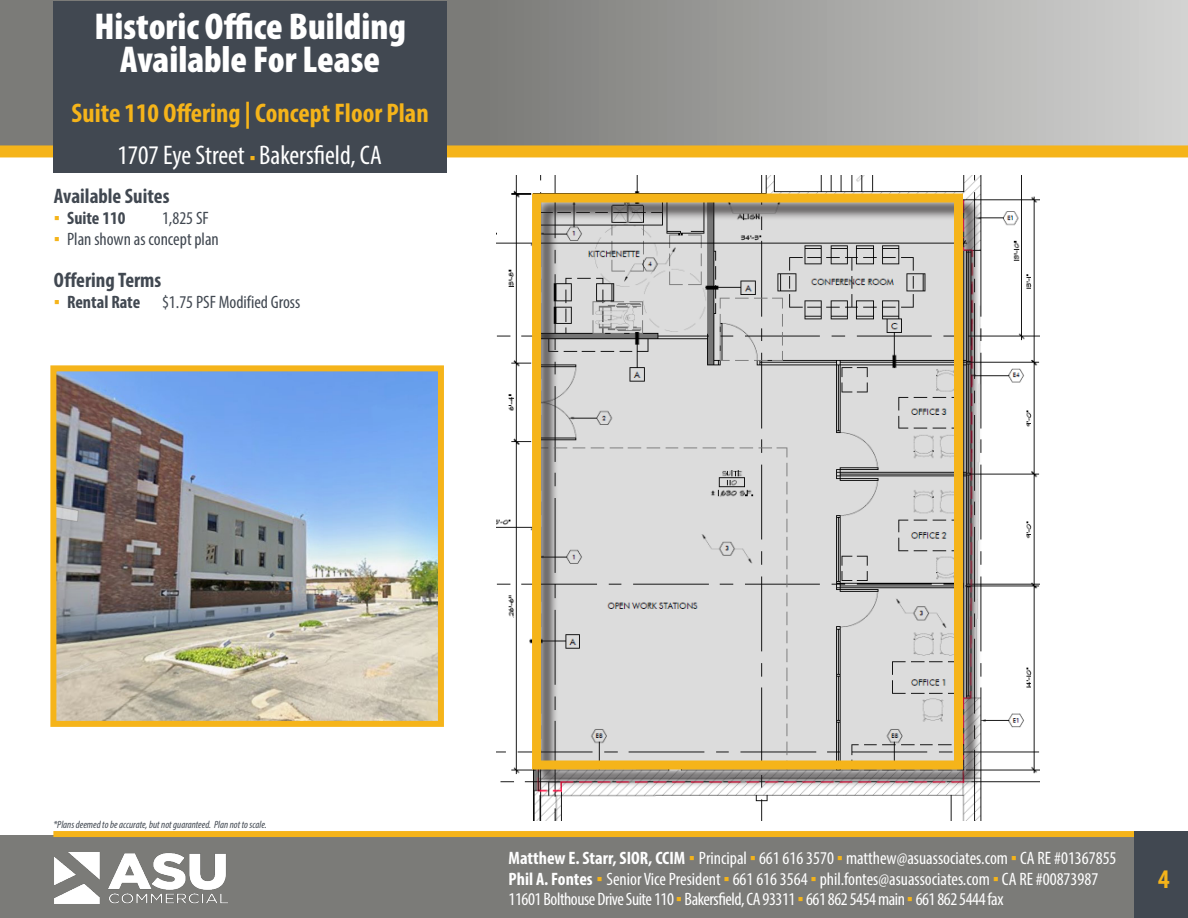
<style>
.page{position:relative;width:1188px;height:918px;background:#fff}
.page>*{position:absolute;margin:0;border:0;box-sizing:border-box;transform-origin:0 0}
.t1{font:900 condensed 37.5px "Myriad Pro";color:#fff}
.t2{font:700 condensed 27px "Myriad Pro";color:#f5b41a}
.t3{font:condensed 27px "Myriad Pro";color:#fff}
.t4{font:700 condensed 21px "Myriad Pro";color:#414851}
.t5{font:condensed 18px "Myriad Pro";color:#fff}
.t6{font:condensed 18px "Myriad Pro";letter-spacing:-.025em;color:#fff}
.t7{font:condensed 18px "Myriad Pro";color:#414851}
.t8{font:700 condensed 18px "Myriad Pro";color:#414851}
.t9{font:italic condensed 10.5px "Myriad Pro";color:#414851}
.s1{font-family:"Impact";font-stretch:normal;font-size:18px;color:#f5b41a}
.s2{font-family:"Impact";font-weight:400;font-stretch:normal;color:#f5b41a}
.s3{font-family:"Impact";font-stretch:normal;color:#f5b41a}
.s4{font-weight:700}
</style>
<div class="page">
<img style="left:57px;top:372px;width:380px;height:348px">
<div style="left:50px;top:365px;width:394px;height:362px;border:6px solid #f5b41a"></div>
<img style="left:497px;top:176px;width:543px;height:644px">
<svg style="left:0;top:0;width:1188px;height:145px;background:#a1a19f"></svg>
<div style="left:0;top:145px;width:1188px;height:12px;background:#f5b41a"></div>
<div style="left:53px;top:1px;width:394px;height:171px;background:#414851"></div>
<div style="left:0;top:836px;width:1186px;height:82px;background:#7b7b78"></div>
<img style="left:54px;top:852px;width:174px;height:51px">
<div style="left:1134px;top:831px;width:54px;height:87px;background:#414851"></div>
<div style="left:53px;top:831px;width:1081px;height:6px;background:#f5b41a"></div>
<div style="left:534px;top:196px;width:447px;height:592px;background:#231f20;opacity:.75"></div>
<div style="left:532px;top:194px;width:431px;height:576px;border:9px solid #f5b41a"></div>
<p class="t1" style="left:94px;top:3px;width:313px">Historic Office Building</p>
<p class="t1" style="left:120px;top:36px;width:261px">Available For Lease</p>
<p class="t2" style="left:72px;top:96px;width:359px">Suite 110 Offering | Concept Floor Plan</p>
<p class="t3" style="left:117px;top:139px;width:266px">1707 Eye Street <span class="s1">▪</span> Bakersfield, CA</p>
<p class="t4" style="left:54px;top:183px;width:117px">Available Suites</p>
<p class="t8" style="left:54px;top:206px;width:73px"><span class="s2">▪</span> Suite 110</p>
<p class="t7" style="left:162px;top:207px;width:48px">1,825 SF</p>
<p class="t7" style="left:54px;top:228px;width:166px"><span class="s3">▪</span> Plan shown as concept plan</p>
<p class="t4" style="left:54px;top:267px;width:109px">Offering Terms</p>
<p class="t7" style="left:54px;top:291px;width:248px"><span class="s3">▪</span> <span class="s4">Rental Rate</span> $1.75 PSF Modified Gross</p>
<p class="t9" style="left:53px;top:818px;width:215px">*Plans deemed to be accurate, but not guaranteed. Plan not to scale.</p>
<p class="t5" style="left:509px;top:848px;width:609px"><span class="s4">Matthew E. Starr, SIOR, CCIM</span> <span class="s3">▪</span> Principal <span class="s3">▪</span> 661 616 3570 <span class="s3">▪</span> matthew@asuassociates.com <span class="s3">▪</span> CA RE #01367855</p>
<p class="t5" style="left:509px;top:869px;width:591px"><span class="s4">Phil A. Fontes</span> <span class="s3">▪</span> Senior Vice President <span class="s3">▪</span> 661 616 3564 <span class="s3">▪</span> phil.fontes@asuassociates.com <span class="s3">▪</span> CA RE #00873987</p>
<p class="t6" style="left:509px;top:888px;width:496px">11601 Bolthouse Drive Suite 110 <span class="s3">▪</span> Bakersfield, CA 93311 <span class="s3">▪</span> 661 862 5454 main <span class="s3">▪</span> 661 862 5444 fax</p>
<p class="t2" style="left:1158px;top:862px;width:13px">4</p>
</div>
